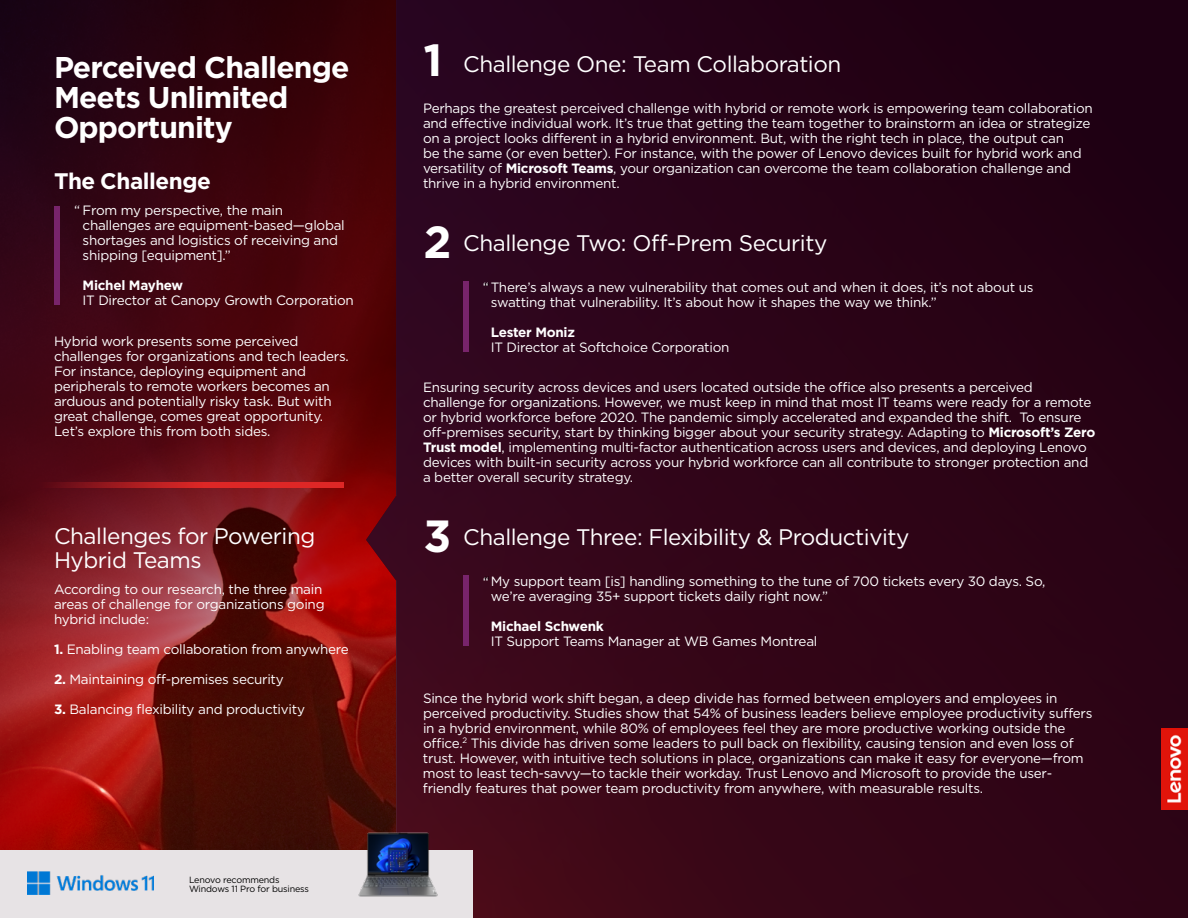
<style>
.page{position:relative;width:1188px;height:918px;background:#fff}
.page>*{position:absolute;margin:0;border:0;box-sizing:border-box;transform-origin:0 0}
.t1{font:700 45px "Gotham";color:#fff}
.t2{font:700 30px/30px "Gotham";letter-spacing:-.03em;color:#fff}
.t3{font:22.5px/24px "Gotham";letter-spacing:-.02em;color:#fff}
.t4{font:700 22.5px "Gotham";letter-spacing:-.02em;color:#fff}
.t5{font:13.5px/15px "Gotham";letter-spacing:-.02em;color:#fff}
.t6{font:700 13.5px "Gotham";letter-spacing:-.02em;color:#fff}
.t7{font:9px/9px "Gotham";letter-spacing:-.02em;color:#000}
.s1{font-weight:700}
</style>
<div class="page">
<svg style="left:0;top:0;width:366px;height:850px;background:#590c11"></svg>
<img style="left:366px;top:0;width:822px;height:918px">
<div style="left:464px;top:281px;width:5px;height:71px;background:#78246b"></div>
<div style="left:54px;top:206px;width:5px;height:99px;background:#78246b"></div>
<div style="left:464px;top:575px;width:5px;height:71px;background:#78246b"></div>
<svg style="left:0;top:482px;width:343px;height:5px;background:#ae1c20"></svg>
<img style="left:1161px;top:728px;width:27px;height:81px">
<div style="left:0;top:850px;width:472px;height:68px;background:#e7e3e5"></div>
<img style="left:351px;top:828px;width:94px;height:69px">
<img style="left:27px;top:872px;width:127px;height:23px">
<h1 class="t1" style="left:423px;top:31px;width:20px">1</h1>
<h2 class="t2" style="left:54px;top:52px;width:297px">Perceived Challenge<br>Meets Unlimited<br>Opportunity</h2>
<h3 class="t3" style="left:463px;top:52px;width:380px">Challenge One: Team Collaboration</h3>
<p class="t5" style="left:423px;top:100px;width:671px">Perhaps the greatest perceived challenge with hybrid or remote work is empowering team collaboration and effective individual work. It’s true that getting the team together to brainstorm an idea or strategize on a project looks different in a hybrid environment. But, with the right tech in place, the output can<br>be the same (or even better). For instance, with the power of Lenovo devices built for hybrid work and versatility of <span class="s1">Microsoft Teams</span>, your organization can overcome the team collaboration challenge and thrive in a hybrid environment.</p>
<h3 class="t4" style="left:54px;top:166px;width:159px">The Challenge</h3>
<p class="t5" style="left:83px;top:202px;width:264px;text-indent:-8px">“ From my perspective, the main challenges are equipment-based—global shortages and logistics of receiving and shipping [equipment].”</p>
<p class="t6" style="left:83px;top:276px;width:102px">Michel Mayhew</p>
<p class="t5" style="left:83px;top:292px;width:273px">IT Director at Canopy Growth Corporation</p>
<h1 class="t1" style="left:423px;top:212px;width:30px">2</h1>
<h3 class="t3" style="left:463px;top:230px;width:366px">Challenge Two: Off-Prem Security</h3>
<p class="t5" style="left:491px;top:279px;width:544px;text-indent:-8px">“There’s always a new vulnerability that comes out and when it does, it’s not about us swatting that vulnerability. It’s about how it shapes the way we think.”</p>
<p class="t6" style="left:491px;top:323px;width:86px">Lester Moniz</p>
<p class="t5" style="left:491px;top:339px;width:240px">IT Director at Softchoice Corporation</p>
<p class="t5" style="left:54px;top:333px;width:296px">Hybrid work presents some perceived challenges for organizations and tech leaders.<br>For instance, deploying equipment and peripherals to remote workers becomes an arduous and potentially risky task. But with great challenge, comes great opportunity.<br>Let’s explore this from both sides.</p>
<p class="t5" style="left:423px;top:380px;width:674px">Ensuring security across devices and users located outside the office also presents a perceived challenge for organizations. However, we must keep in mind that most IT teams were ready for a remote or hybrid workforce before 2020. The pandemic simply accelerated and expanded the shift. To ensure off-premises security, start by thinking bigger about your security strategy. Adapting to <span class="s1">Microsoft’s Zero Trust model</span>, implementing multi-factor authentication across users and devices, and deploying Lenovo devices with built-in security across your hybrid workforce can all contribute to stronger protection and a better overall security strategy.</p>
<h3 class="t3" style="left:54px;top:524px;width:263px">Challenges for Powering<br>Hybrid Teams</h3>
<p class="t5" style="left:54px;top:581px;width:272px">According to our research, the three main areas of challenge for organizations going hybrid include:</p>
<p class="t5" style="left:54px;top:641px;width:296px"><span class="s1">1.</span> Enabling team collaboration from anywhere</p>
<p class="t5" style="left:54px;top:671px;width:231px"><span class="s1">2.</span> Maintaining off-premises security</p>
<p class="t5" style="left:54px;top:701px;width:253px"><span class="s1">3.</span> Balancing flexibility and productivity</p>
<p class="t7" style="left:189px;top:875px;width:122px">Lenovo recommends<br>Windows 11 Pro for business</p>
<h1 class="t1" style="left:423px;top:506px;width:29px">3</h1>
<h3 class="t3" style="left:463px;top:525px;width:448px">Challenge Three: Flexibility &amp; Productivity</h3>
<p class="t5" style="left:491px;top:573px;width:556px;text-indent:-8px">“My support team [is] handling something to the tune of 700 tickets every 30 days. So, we’re averaging 35+ support tickets daily right now.”</p>
<p class="t6" style="left:491px;top:617px;width:115px">Michael Schwenk</p>
<p class="t5" style="left:491px;top:633px;width:328px">IT Support Teams Manager at WB Games Montreal</p>
<p class="t5" style="left:423px;top:690px;width:671px">Since the hybrid work shift began, a deep divide has formed between employers and employees in perceived productivity. Studies show that 54% of business leaders believe employee productivity suffers in a hybrid environment, while 80% of employees feel they are more productive working outside the office.<sup>2</sup> This divide has driven some leaders to pull back on flexibility, causing tension and even loss of trust. However, with intuitive tech solutions in place, organizations can make it easy for everyone—from most to least tech-savvy—to tackle their workday. Trust Lenovo and Microsoft to provide the user&shy;friendly features that power team productivity from anywhere, with measurable results.</p>
</div>
